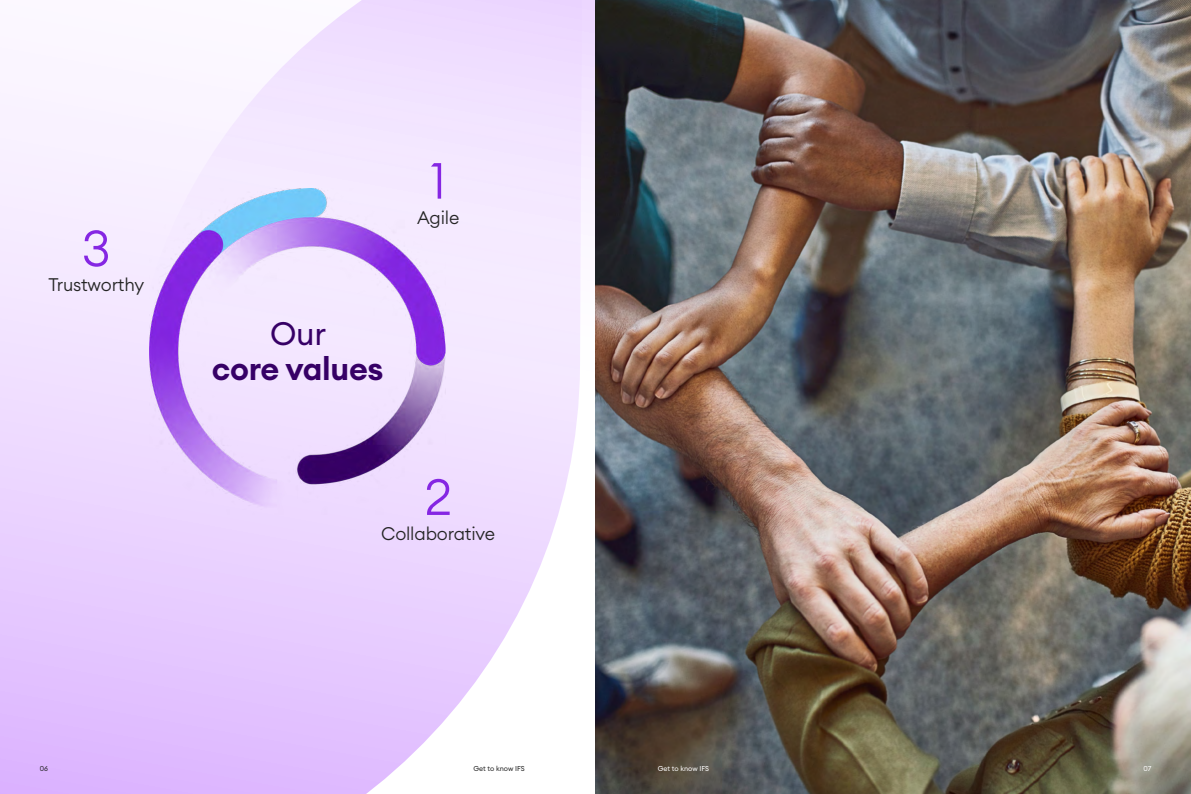
<style>
.page{position:relative;width:1191px;height:794px;background:#fff}
.page>*{position:absolute;margin:0;border:0;box-sizing:border-box;transform-origin:0 0}
.t1{font:300 50px "Euclid Circular A";color:#8526e3}
.t2{font:600 32px "Euclid Circular A";letter-spacing:-.01em;color:#360066}
.t3{font:32px "Euclid Circular A";color:#360066}
.t4{font:300 18px "Euclid Circular A";letter-spacing:-.01em;color:#242424}
.t5{font:7px "Euclid Circular A";color:#242424}
.t6{font:7px "Euclid Circular A";color:#fff}
</style>
<div class="page">
<svg style="left:0;top:81px;width:113px;height:713px"></svg>
<svg style="left:113px;top:0;width:481px;height:794px"></svg>
<img style="left:595px;top:0;width:596px;height:794px">
<img style="left:150px;top:188px;width:296px;height:326px">
<h1 class="t1" style="left:430px;top:149px;width:17px">1</h1>
<h1 class="t1" style="left:82px;top:216px;width:30px">3</h1>
<p class="t4" style="left:48px;top:273px;width:97px">Trustworthy</p>
<p class="t4" style="left:417px;top:206px;width:44px">Agile</p>
<h2 class="t3" style="left:270px;top:313px;width:57px">Our</h2>
<h2 class="t2" style="left:212px;top:348px;width:173px">core values</h2>
<h1 class="t1" style="left:424px;top:465px;width:29px">2</h1>
<p class="t4" style="left:381px;top:522px;width:115px">Collaborative</p>
<p class="t5" style="left:40px;top:764px;width:10px">06</p>
<p class="t5" style="left:473px;top:764px;width:53px">Get to know IFS</p>
<p class="t6" style="left:658px;top:764px;width:53px">Get to know IFS</p>
<p class="t6" style="left:1143px;top:764px;width:9px">07</p>
</div>
